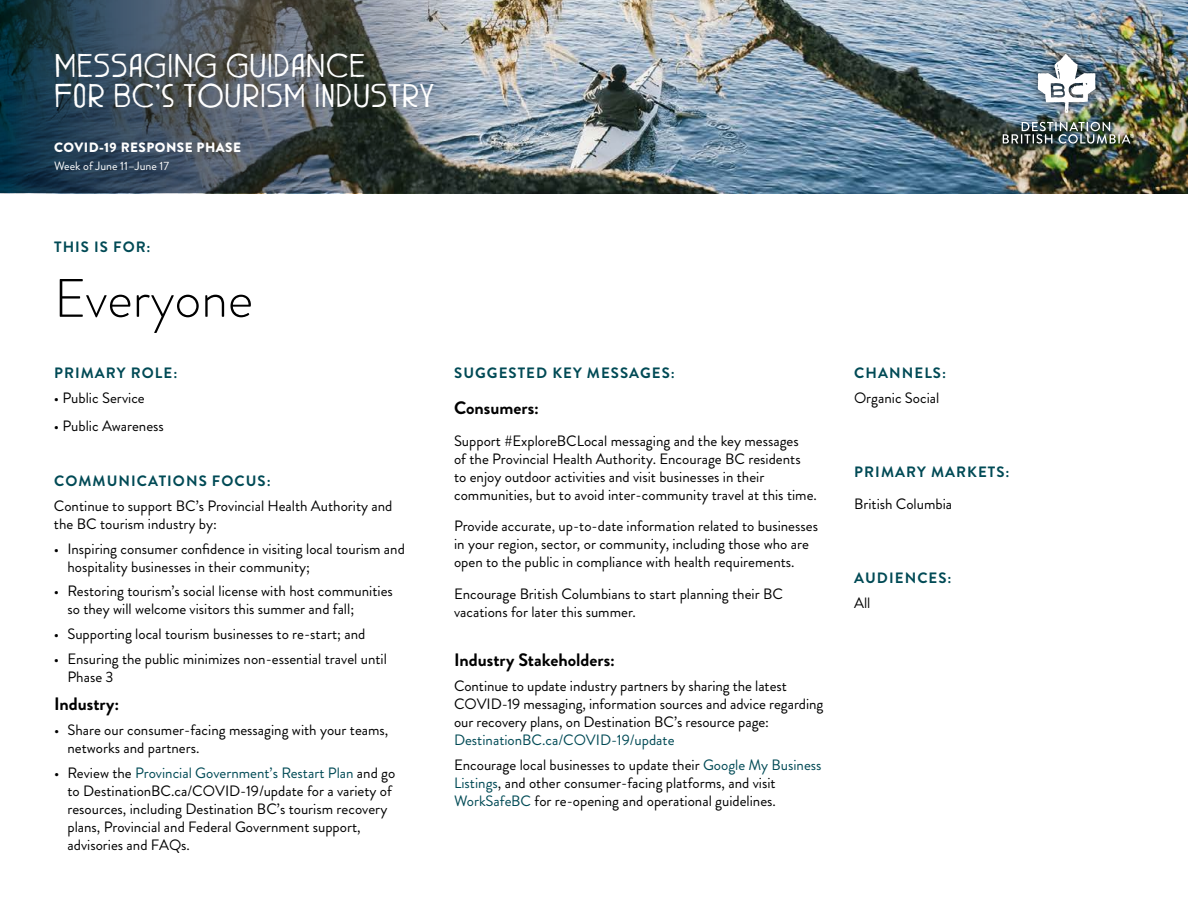
<style>
.page{position:relative;width:1188px;height:918px;background:#fff}
.page>*{position:absolute;margin:0;border:0;box-sizing:border-box;transform-origin:0 0}
.t1{font:300 54px "Brandon Grotesque";color:#000}
.t2{font:22.5px/30.6px "Great Forest";color:#fff}
.t3{font:700 18px "Brandon Grotesque";color:#000}
.t4{font:15px/18px "Brandon Grotesque";color:#000}
.t5{font:700 15px "Brandon Grotesque";letter-spacing:.07em;color:#004a55}
.t6{font:15px/24.8px "Brandon Grotesque";color:#004a55}
.t7{font:900 13.5px "Brandon Grotesque";letter-spacing:.035em;color:#fff}
.t8{font:12px "Brandon Grotesque";color:#fff}
.s1{font-style:inherit}
.s2{color:#004a55}
.s3{color:#000}
</style>
<div class="page">
<img style="left:554px;top:0;width:634px;height:193px">
<img style="left:0;top:0;width:554px;height:193px">
<div style="left:993px;top:45px;width:150px;height:108px;background:#000;opacity:.75"></div>
<img style="left:1038px;top:54px;width:57px;height:59px">
<img style="left:1003px;top:122px;width:131px;height:22px">
<h2 class="t2" style="left:54px;top:54px;width:382px">MESSAGING GUIDANCE<br>FOR BC’S TOURISM INDUSTRY</h2>
<p class="t7" style="left:54px;top:138px;width:189px">COVID-19 RESPONSE PHASE</p>
<p class="t8" style="left:54px;top:158px;width:117px">Week of June 11–June 17</p>
<p class="t5" style="left:54px;top:236px;width:98px">THIS IS FOR:</p>
<h1 class="t1" style="left:54px;top:261px;width:201px">Everyone</h1>
<p class="t5" style="left:54px;top:362px;width:125px">PRIMARY ROLE:</p>
<p class="t4" style="left:54px;top:389px;width:92px">• Public Service</p>
<p class="t4" style="left:54px;top:417px;width:111px">• Public Awareness</p>
<p class="t5" style="left:54px;top:470px;width:218px">COMMUNICATIONS FOCUS:</p>
<p class="t4" style="left:54px;top:497px;width:340px">Continue to support BC’s Provincial Health Authority and the BC tourism industry by:</p>
<p class="t4" style="left:67px;top:540px;width:339px;text-indent:-14px">• Inspiring consumer confidence in visiting local tourism and hospitality businesses in their community;</p>
<p class="t4" style="left:67px;top:582px;width:327px;text-indent:-14px">• Restoring tourism’s social license with host communities so they will welcome visitors this summer and fall;</p>
<p class="t4" style="left:54px;top:625px;width:313px">• Supporting local tourism businesses to re-start; and</p>
<p class="t4" style="left:67px;top:650px;width:321px;text-indent:-14px">• Ensuring the public minimizes non-essential travel until<br>Phase 3</p>
<p class="t3" style="left:54px;top:691px;width:67px">Industry<span class="s1">:</span></p>
<p class="t4" style="left:68px;top:721px;width:322px;text-indent:-14px">• Share our consumer-facing messaging with your teams, networks and partners.</p>
<p class="t4" style="left:68px;top:764px;width:329px;text-indent:-14px">• Review the <span class="s2">Provincial Government’s Restart Plan</span> and go to DestinationBC.ca/COVID-19/update for a variety of resources, including Destination BC’s tourism recovery plans, Provincial and Federal Government support, advisories and FAQs.</p>
<p class="t5" style="left:454px;top:362px;width:222px">SUGGESTED KEY MESSAGES:</p>
<p class="t3" style="left:454px;top:395px;width:86px">Consumers:</p>
<p class="t4" style="left:454px;top:432px;width:364px">Support #ExploreBCLocal messaging and the key messages<br>of the Provincial Health Authority. Encourage BC residents<br>to enjoy outdoor activities and visit businesses in their communities, but to avoid inter-community travel at this time.</p>
<p class="t4" style="left:454px;top:517px;width:365px">Provide accurate, up-to-date information related to businesses in your region, sector, or community, including those who are open to the public in compliance with health requirements.</p>
<p class="t4" style="left:454px;top:585px;width:330px">Encourage British Columbians to start planning their BC vacations for later this summer.</p>
<p class="t3" style="left:454px;top:647px;width:163px">Industry Stakeholders:</p>
<p class="t4" style="left:454px;top:677px;width:371px">Continue to update industry partners by sharing the latest<br>COVID-19 messaging, information sources and advice regarding our recovery plans, on Destination BC’s resource page:</p>
<p class="t6" style="left:454px;top:727px;width:369px">DestinationBC.ca/COVID-19/update<br><span class="s3">Encourage local businesses to update their</span> Google My Business</p>
<p class="t4" style="left:454px;top:774px;width:323px"><span class="s2">Listings</span>, and other consumer-facing platforms, and visit<br><span class="s2">WorkSafeBC</span> for re-opening and operational guidelines.</p>
<p class="t5" style="left:854px;top:362px;width:93px">CHANNELS:</p>
<p class="t4" style="left:854px;top:389px;width:87px">Organic Social</p>
<p class="t5" style="left:854px;top:461px;width:157px">PRIMARY MARKETS:</p>
<p class="t4" style="left:854px;top:495px;width:100px">British Columbia</p>
<p class="t5" style="left:854px;top:567px;width:99px">AUDIENCES:</p>
<p class="t4" style="left:854px;top:594px;width:18px">All</p>
</div>
